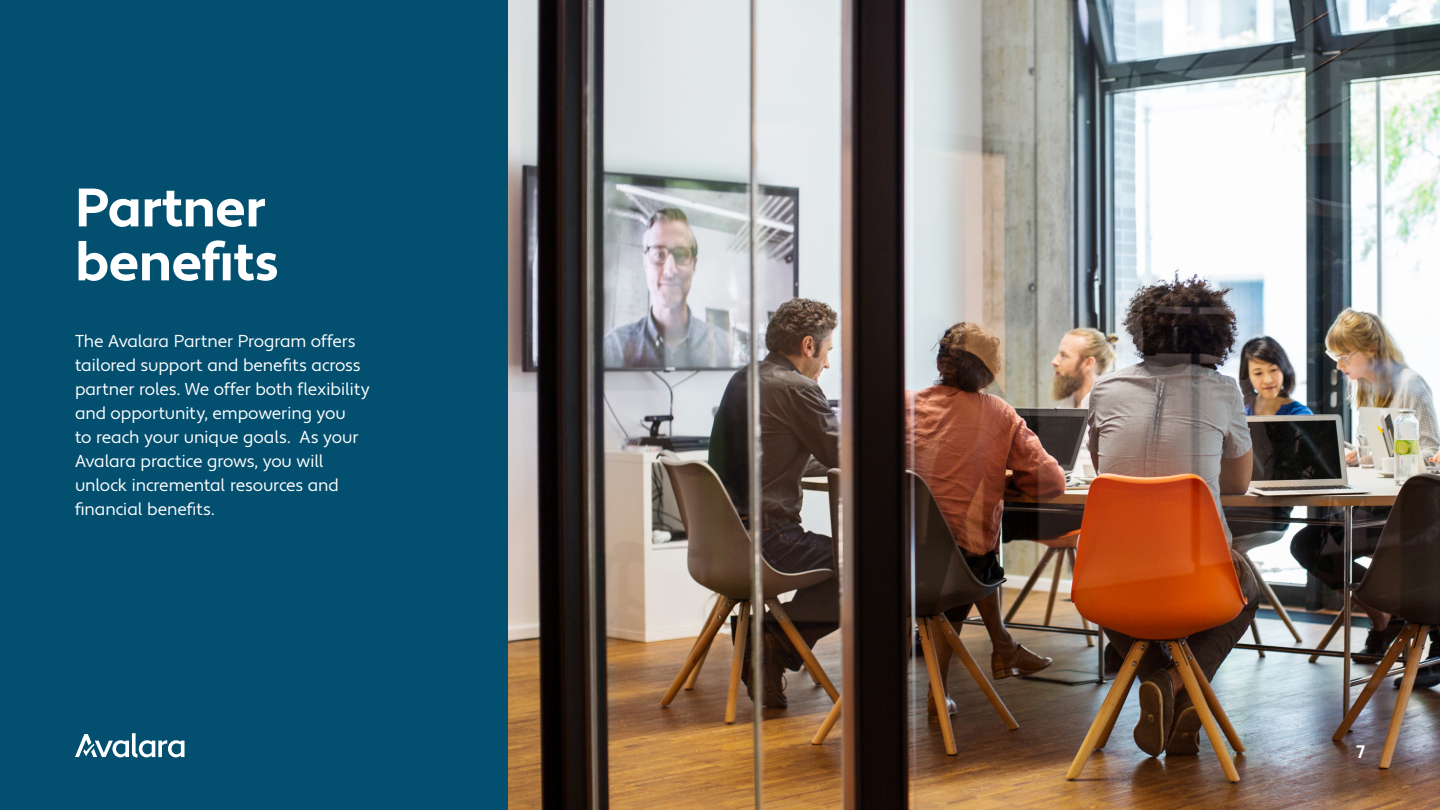
<style>
.page{position:relative;width:1440px;height:810px;background:#034f70}
.page>*{position:absolute;margin:0;border:0;box-sizing:border-box;transform-origin:0 0}
.t1{font:700 54px/54px "Apertura";letter-spacing:-.015em;color:#fff}
.t2{font:700 18px "Apertura";color:#fff}
.t3{font:17.25px/24px "Apertura";letter-spacing:-.01em;color:#fff}
</style>
<div class="page">
<svg style="left:75px;top:733px;width:110px;height:24px"></svg>
<img style="left:508px;top:0;width:932px;height:810px">
<h1 class="t1" style="left:75px;top:183px;width:206px">Partner benefits</h1>
<p class="t3" style="left:75px;top:329px;width:296px">The Avalara Partner Program offers tailored support and benefits across partner roles. We offer both flexibility and opportunity, empowering you<br>to reach your unique goals. As your Avalara practice grows, you will unlock incremental resources and financial benefits.</p>
<p class="t2" style="left:1356px;top:740px;width:10px">7</p>
</div>
